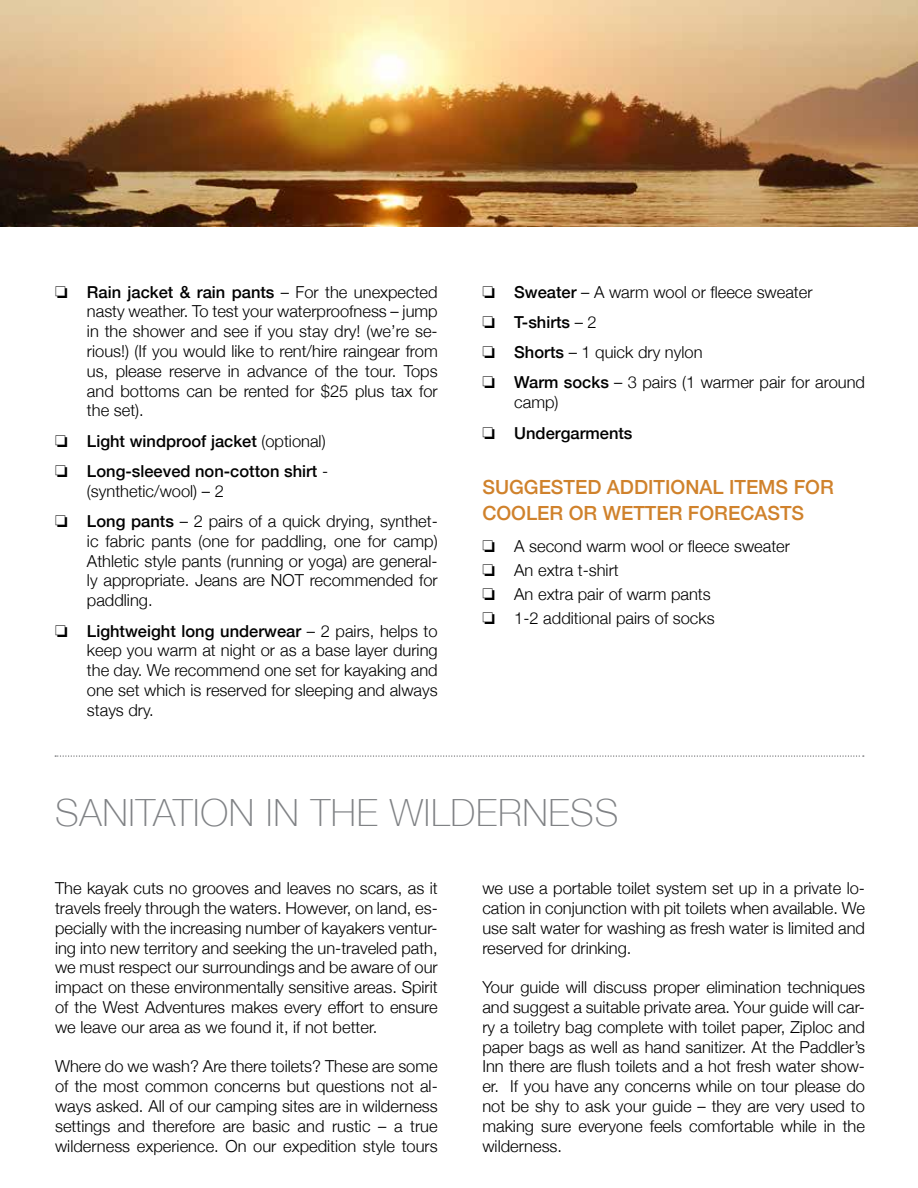
<style>
.page{position:relative;width:918px;height:1188px;background:#fff}
.page>*{position:absolute;margin:0;border:0;box-sizing:border-box;transform-origin:0 0}
.t1{font:100 37.5px "Helvetica Neue";letter-spacing:.02em;color:#808285}
.t2{font:500 19.5px/25.5px "Helvetica Neue";color:#d0822c}
.t3{font:300 16.5px/19.8px "Helvetica Neue";color:#000;text-align:justify}
.t4{font:500 16.5px/19.8px "Helvetica Neue";color:#000}
.s1{font-weight:500}
.s2{font-weight:300}
</style>
<div class="page">
<img style="left:0;top:0;width:918px;height:226px">
<svg style="left:55px;top:755px;width:809px;height:2px"></svg>
<p class="t3" style="left:87px;top:281px;width:352px;text-indent:-32px">□ <span class="s1">Rain jacket &amp; rain pants</span> – For the unexpected nasty weather. To test your waterproofness – jump in the shower and see if you stay dry! (we’re se&shy;rious!) (If you would like to rent/hire raingear from us, please reserve in advance of the tour. Tops and bottoms can be rented for $25 plus tax for the set).</p>
<p class="t4" style="left:55px;top:430px;width:272px">□ Light windproof jacket <span class="s2">(optional)</span></p>
<p class="t4" style="left:87px;top:460px;width:243px;text-indent:-32px">□ Long-sleeved non-cotton shirt <span class="s2">- (synthetic/wool) – 2</span></p>
<p class="t3" style="left:87px;top:510px;width:352px;text-indent:-32px">□ <span class="s1">Long pants</span> – 2 pairs of a quick drying, synthet&shy;ic fabric pants (one for paddling, one for camp)<br>Athletic style pants (running or yoga) are general&shy;ly appropriate. Jeans are NOT recommended for paddling.</p>
<p class="t3" style="left:87px;top:620px;width:352px;text-indent:-32px">□ <span class="s1">Lightweight long underwear</span> – 2 pairs, helps to keep you warm at night or as a base layer during the day. We recommend one set for kayaking and one set which is reserved for sleeping and always stays dry.</p>
<p class="t3" style="left:482px;top:281px;width:332px">□ <span class="s1">Sweater</span> – A warm wool or fleece sweater</p>
<p class="t4" style="left:482px;top:311px;width:116px">□ T-shirts <span class="s2">– 2</span></p>
<p class="t3" style="left:482px;top:341px;width:222px">□ <span class="s1">Shorts</span> – 1 quick dry nylon</p>
<p class="t3" style="left:514px;top:371px;width:352px;text-indent:-32px">□ <span class="s1">Warm socks</span> – 3 pairs (1 warmer pair for around camp)</p>
<p class="t4" style="left:482px;top:421px;width:152px">□ Undergarments</p>
<p class="t2" style="left:482px;top:473px;width:353px">SUGGESTED ADDITIONAL ITEMS FOR<br>COOLER OR WETTER FORECASTS</p>
<p class="t3" style="left:482px;top:535px;width:309px">□ A second warm wool or fleece sweater</p>
<p class="t3" style="left:482px;top:559px;width:138px">□ An extra t-shirt</p>
<p class="t3" style="left:482px;top:583px;width:230px">□ An extra pair of warm pants</p>
<p class="t3" style="left:482px;top:607px;width:234px">□ 1-2 additional pairs of socks</p>
<h1 class="t1" style="left:55px;top:784px;width:565px">SANITATION IN THE WILDERNESS</h1>
<p class="t3" style="left:55px;top:877px;width:384px">The kayak cuts no grooves and leaves no scars, as it travels freely through the waters. However, on land, es&shy;pecially with the increasing number of kayakers ventur&shy;ing into new territory and seeking the un-traveled path, we must respect our surroundings and be aware of our impact on these environmentally sensitive areas. Spirit of the West Adventures makes every effort to ensure we leave our area as we found it, if not better.</p>
<p class="t3" style="left:55px;top:1055px;width:384px">Where do we wash? Are there toilets? These are some of the most common concerns but questions not al&shy;ways asked. All of our camping sites are in wilderness settings and therefore are basic and rustic – a true wilderness experience. On our expedition style tours</p>
<p class="t3" style="left:482px;top:877px;width:384px">we use a portable toilet system set up in a private lo&shy;cation in conjunction with pit toilets when available. We use salt water for washing as fresh water is limited and reserved for drinking.</p>
<p class="t3" style="left:482px;top:976px;width:384px">Your guide will discuss proper elimination techniques and suggest a suitable private area. Your guide will car&shy;ry a toiletry bag complete with toilet paper, Ziploc and paper bags as well as hand sanitizer. At the Paddler’s Inn there are flush toilets and a hot fresh water show&shy;er. If you have any concerns while on tour please do not be shy to ask your guide – they are very used to making sure everyone feels comfortable while in the wilderness.</p>
</div>
